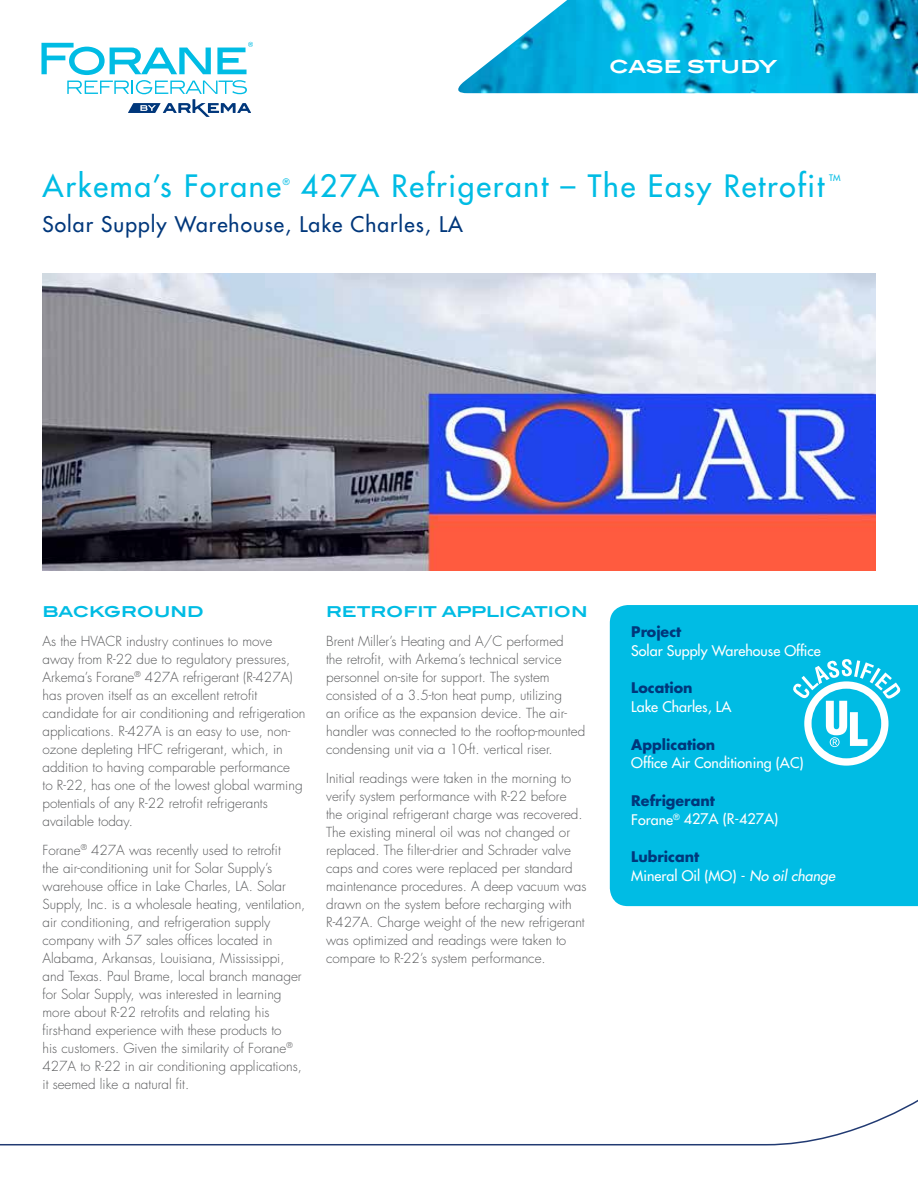
<style>
.page{position:relative;width:918px;height:1188px;background:#fff}
.page>*{position:absolute;margin:0;border:0;box-sizing:border-box;transform-origin:0 0}
.t1{font:30px "Futura";letter-spacing:.06em;color:#00bce4}
.t2{font:21px "Futura";letter-spacing:.05em;color:#00377b}
.t3{font:700 18px "Blair ITC";letter-spacing:-.025em;color:#fff}
.t4{font:700 15px "Blair ITC";color:#00bce4}
.t5{font:14.25px/18.8px "Futura";color:#fff}
.t6{font:700 14.25px "Futura";color:#00377b}
.t7{font:300 13.5px/18px "Futura";color:#58595b}
.t8{font:8.7px "Futura";color:#00bce4}
.s1{font-weight:700;color:#00377b}
.s2{font-style:italic}
</style>
<div class="page">
<img style="left:43px;top:273px;width:832px;height:297px">
<svg style="left:42px;top:42px;width:211px;height:75px"></svg>
<img style="left:458px;top:0;width:460px;height:93px">
<svg style="left:0;top:1099px;width:918px;height:47px"></svg>
<div style="left:610px;top:605px;width:308px;height:301px;background:#00bce4"></div>
<svg style="left:793px;top:659px;width:107px;height:107px"></svg>
<h3 class="t3" style="left:609px;top:56px;width:170px">CASE STUDY</h3>
<h1 class="t1" style="left:43px;top:167px;width:240px">Arkema’s Forane</h1>
<p class="t8" style="left:283px;top:176px;width:8px">®</p>
<h1 class="t1" style="left:301px;top:167px;width:525px">427A Refrigerant – The Easy Retrofit</h1>
<h2 class="t2" style="left:43px;top:210px;width:422px">Solar Supply Warehouse, Lake Charles, LA</h2>
<p class="t8" style="left:829px;top:172px;width:13px">TM</p>
<p class="t4" style="left:43px;top:602px;width:163px">BACKGROUND</p>
<p class="t7" style="left:43px;top:632px;width:264px">As the HVACR industry continues to move away from R-22 due to regulatory pressures, Arkema’s Forane<sup>®</sup> 427A refrigerant (R-427A) has proven itself as an excellent retrofit candidate for air conditioning and refrigeration applications. R-427A is an easy to use, non&shy;ozone depleting HFC refrigerant, which, in addition to having comparable performance<br>to R-22, has one of the lowest global warming potentials of any R-22 retrofit refrigerants available today.</p>
<p class="t7" style="left:43px;top:841px;width:264px">Forane<sup>®</sup> 427A was recently used to retrofit<br>the air-conditioning unit for Solar Supply’s warehouse office in Lake Charles, LA. Solar Supply, Inc. is a wholesale heating, ventilation, air conditioning, and refrigeration supply company with 57 sales offices located in Alabama, Arkansas, Louisiana, Mississippi, and Texas. Paul Brame, local branch manager for Solar Supply, was interested in learning more about R-22 retrofits and relating his first-hand experience with these products to<br>his customers. Given the similarity of Forane<sup>® </sup>427A to R-22 in air conditioning applications, it seemed like a natural fit.</p>
<p class="t4" style="left:326px;top:602px;width:263px">RETROFIT APPLICATION</p>
<p class="t7" style="left:326px;top:632px;width:261px">Brent Miller’s Heating and A/C performed<br>the retrofit, with Arkema’s technical service personnel on-site for support. The system consisted of a 3.5-ton heat pump, utilizing<br>an orifice as the expansion device. The air&shy;handler was connected to the rooftop-mounted condensing unit via a 10-ft. vertical riser.</p>
<p class="t7" style="left:326px;top:769px;width:262px">Initial readings were taken in the morning to verify system performance with R-22 before<br>the original refrigerant charge was recovered.<br>The existing mineral oil was not changed or replaced. The filter-drier and Schrader valve caps and cores were replaced per standard maintenance procedures. A deep vacuum was drawn on the system before recharging with R-427A. Charge weight of the new refrigerant was optimized and readings were taken to compare to R-22’s system performance.</p>
<p class="t6" style="left:631px;top:622px;width:52px">Project</p>
<p class="t5" style="left:631px;top:641px;width:191px">Solar Supply Warehouse Office</p>
<p class="t6" style="left:631px;top:678px;width:63px">Location</p>
<p class="t5" style="left:631px;top:697px;width:102px">Lake Charles, LA</p>
<p class="t6" style="left:631px;top:734px;width:86px">Application</p>
<p class="t5" style="left:631px;top:754px;width:174px">Office Air Conditioning (AC)</p>
<p class="t5" style="left:631px;top:791px;width:148px"><span class="s1">Refrigerant<br></span>Forane<sup>®</sup> 427A (R-427A)</p>
<p class="t5" style="left:631px;top:847px;width:205px"><span class="s1">Lubricant<br></span>Mineral Oil (MO) - <span class="s2">No oil change</span></p>
</div>
